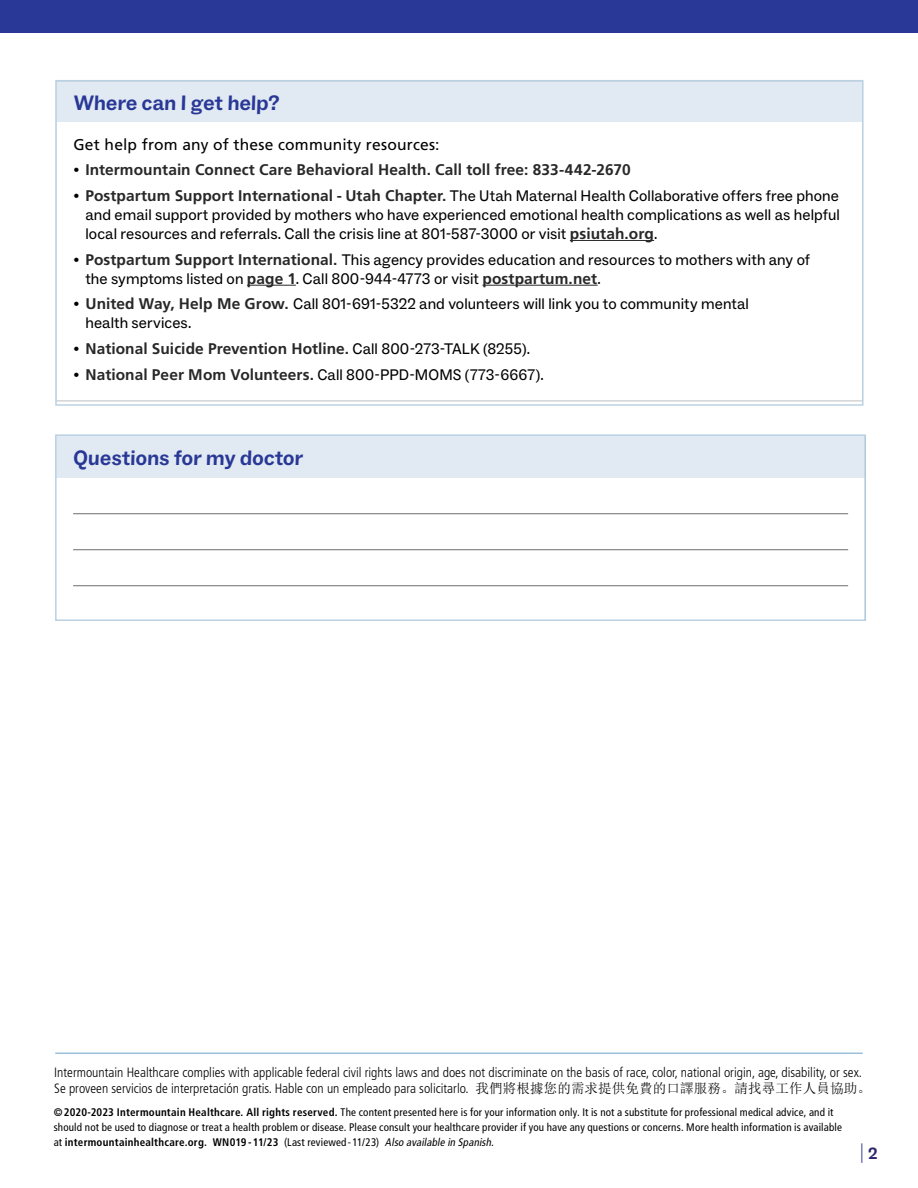
<style>
.page{position:relative;width:918px;height:1188px;background:#fff}
.page>*{position:absolute;margin:0;border:0;box-sizing:border-box;transform-origin:0 0}
.t1{font:700 21px "ABC Social";color:#293896}
.t2{font:300 condensed 19.5px "Frutiger LT Std";color:#3d469d}
.t3{font:15.6px "Frutiger LT Std";letter-spacing:.01em;color:#000}
.t4{font:15.45px/19.2px "ABC Social";letter-spacing:.005em;color:#000}
.t5{font:700 15.45px "Frutiger LT Std";letter-spacing:.005em;color:#292829}
.t6{font:300 condensed 13.5px/16.5px "Frutiger LT Std";color:#000}
.Footer___h6{font:condensed 10.95px/15px "Frutiger LT Std";letter-spacing:.015em;color:#000}
.s1{font-family:"Adobe Garamond Pro";font-weight:400;color:#000}
.s2{font-family:"Adobe Garamond Pro"}
.s3{font-family:"Frutiger LT Std";font-weight:700;color:#292829}
.s4{font-family:"ABC Social";font-weight:400;color:#000}
.s5{font-family:"Sim Sun";font-weight:400;font-stretch:normal}
.s6{font-weight:700}
.s7{font-style:italic}
.s8{font-family:"ABC Social";font-weight:700;font-stretch:normal;font-size:16.5px;color:#2c266d}
</style>
<div class="page">
<hr style="left:55px;top:1053px;width:808px;height:1px;background:#9bc0da">
<div style="left:56px;top:81px;width:807px;height:41px;background:#e1eaf2"></div>
<hr style="left:56px;top:401px;width:807px;height:1px;background:#bcbec0">
<hr style="left:570px;top:240px;width:84px;height:1px;background:#292829">
<hr style="left:247px;top:285px;width:49px;height:1px;background:#292829">
<hr style="left:482px;top:285px;width:116px;height:1px;background:#292829">
<div style="left:55px;top:80px;width:809px;height:326px;border:2px solid #bad2e4"></div>
<div style="left:56px;top:435px;width:809px;height:42px;background:#e1eaf2"></div>
<hr style="left:73px;top:513px;width:775px;height:1px;background:#6d6e71">
<hr style="left:73px;top:549px;width:775px;height:1px;background:#6d6e71">
<hr style="left:73px;top:585px;width:775px;height:1px;background:#6d6e71">
<div style="left:55px;top:434px;width:811px;height:187px;border:2px solid #bad2e4"></div>
<div style="left:0;top:0;width:918px;height:32px;background:#293896"></div>
<p class="t1" style="left:73px;top:90px;width:208px">Where can I get help?</p>
<p class="t3" style="left:73px;top:135px;width:368px">Get help from any of these community resources:</p>
<p class="t5" style="left:73px;top:161px;width:559px"><span class="s1">•</span> Intermountain Connect Care Behavioral Health. Call toll free: 833-442-2670</p>
<p class="t4" style="left:85px;top:186px;width:756px;text-align:justify;text-indent:-12px"><span class="s2">•</span> <span class="s3">Postpartum Support International - Utah Chapter.</span> The Utah Maternal Health Collaborative offers free phone and email support provided by mothers who have experienced emotional health complications as well as helpful local resources and referrals. Call the crisis line at 801-587-3000 or visit <span class="s3">psiutah.org</span>.</p>
<p class="t4" style="left:85px;top:250px;width:726px;text-indent:-12px"><span class="s2">•</span> <span class="s3">Postpartum Support International.</span> This agency provides education and resources to mothers with any of the symptoms listed on <span class="s3">page 1</span>. Call 800-944-4773 or visit <span class="s3">postpartum.net</span>.</p>
<p class="t4" style="left:85px;top:295px;width:665px;text-indent:-12px"><span class="s2">•</span> <span class="s3">United Way, Help Me Grow.</span> Call 801-691-5322 and volunteers will link you to community mental health services.</p>
<p class="t5" style="left:73px;top:340px;width:458px"><span class="s1">•</span> National Suicide Prevention Hotline. <span class="s4">Call 800-273-TALK (8255).</span></p>
<p class="t4" style="left:73px;top:365px;width:472px"><span class="s2">•</span> <span class="s3">National Peer Mom Volunteers.</span> Call 800-PPD-MOMS (773-6667).</p>
<p class="t1" style="left:73px;top:445px;width:232px">Questions for my doctor</p>
<p class="t6" style="left:54px;top:1064px;width:818px">Intermountain Healthcare complies with applicable federal civil rights laws and does not discriminate on the basis of race, color, national origin, age, disability, or sex.<br>Se proveen servicios de interpretación gratis. Hable con un empleado para solicitarlo. <span class="s5">我們將根據您的需求提供免費的口譯服務。請找尋工作人員協助。</span></p>
<p class="Footer___h6" style="left:54px;top:1104px;width:790px"><span class="s6">©2020-2023 Intermountain Healthcare. All rights reserved.</span> The content presented here is for your information only. It is not a substitute for professional medical advice, and it should not be used to diagnose or treat a health problem or disease. Please consult your healthcare provider if you have any questions or concerns. More health information is available at <span class="s6">intermountainhealthcare.org. WN019-11/23</span> (Last reviewed - 11/23) <span class="s7">Also available in Spanish.</span></p>
<p class="t2" style="left:860px;top:1140px;width:20px">| <span class="s8">2</span></p>
</div>
